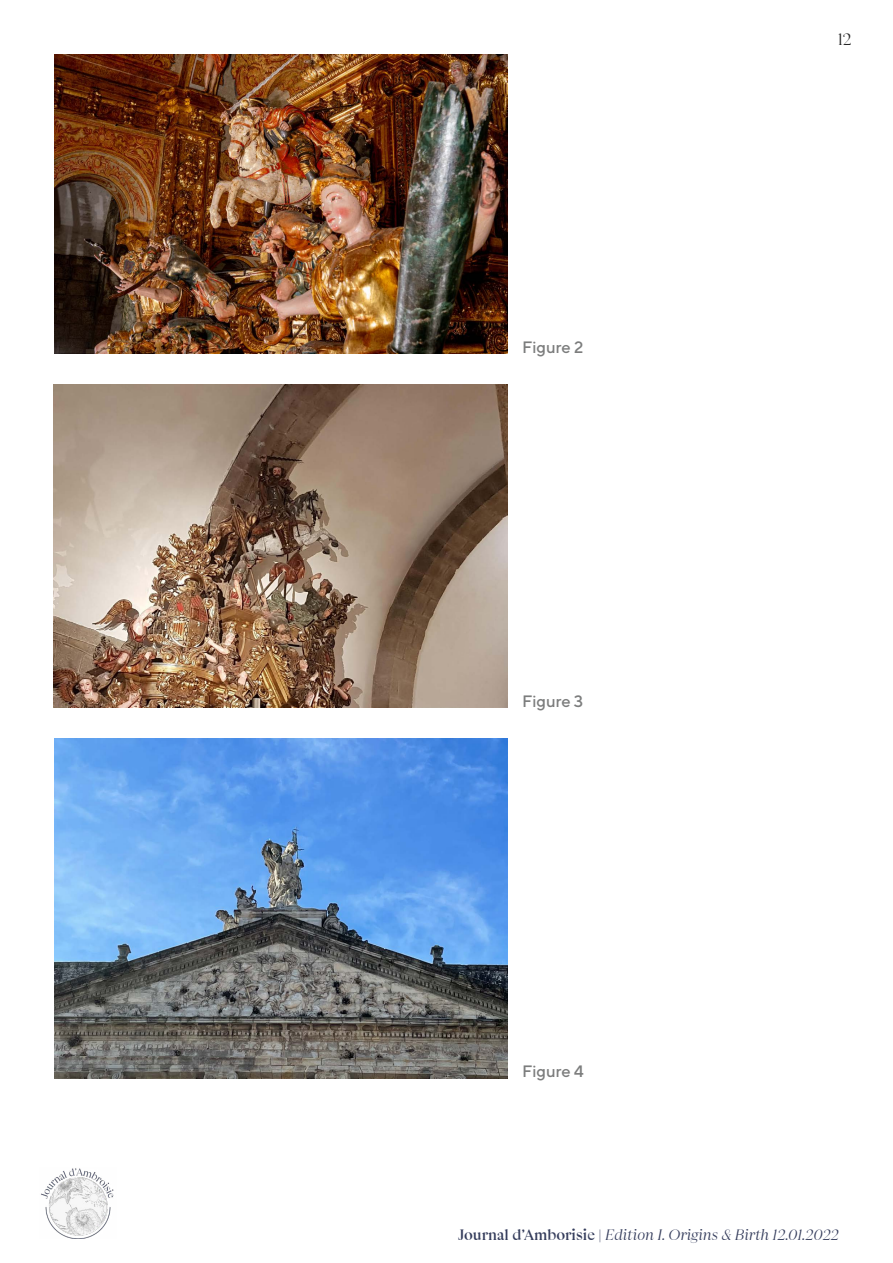
<style>
.page{position:relative;width:893px;height:1263px;background:#fff}
.page>*{position:absolute;margin:0;border:0;box-sizing:border-box;transform-origin:0 0}
.t1{font:500 16.5px "TT Norms";color:#7c7d7d}
.t2{font:16.5px "Apparel";color:#262626}
.t3{font:italic 15px "Apparel";color:#353d5c}
.s1{font-weight:700;font-style:normal}
</style>
<div class="page">
<img style="left:41px;top:1168px;width:73px;height:71px">
<img style="left:54px;top:384px;width:453px;height:324px">
<img style="left:54px;top:738px;width:453px;height:340px">
<img style="left:54px;top:54px;width:453px;height:300px">
<p class="t1" style="left:522px;top:337px;width:63px">Figure 2</p>
<p class="t1" style="left:522px;top:691px;width:63px">Figure 3</p>
<p class="t1" style="left:522px;top:1061px;width:63px">Figure 4</p>
<p class="t2" style="left:838px;top:30px;width:16px">12</p>
<p class="t3" style="left:458px;top:1224px;width:382px"><span class="s1">Journal d’Amborisie |</span> Edition I. Origins &amp; Birth 12.01.2022</p>
</div>
